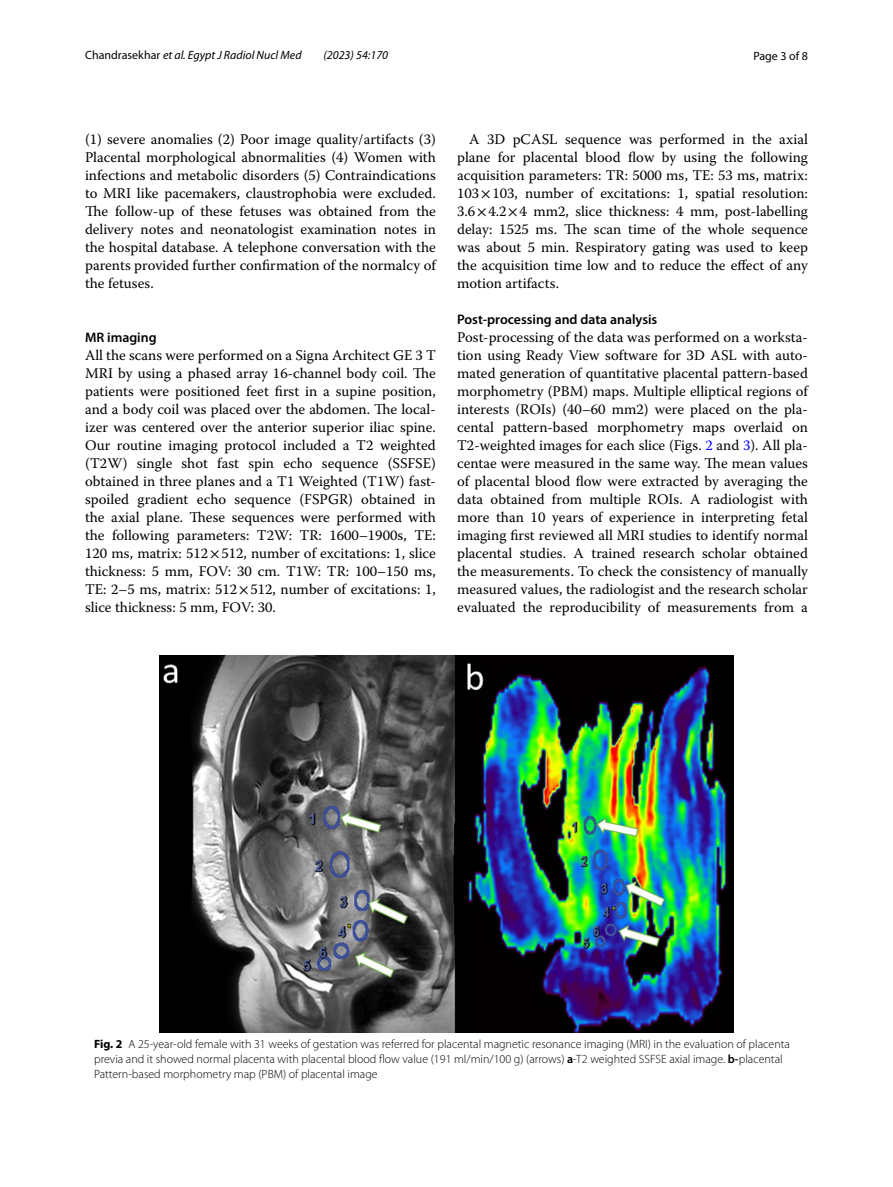
<style>
.page{position:relative;width:893px;height:1187px;background:#fff}
.page>*{position:absolute;margin:0;border:0;box-sizing:border-box;transform-origin:0 0}
.t1{font:14.7px/18px "Warnock Pro";color:#000;text-align:justify}
.t2{font:600 13.8px "Myriad Pro";color:#000}
.t3{font:300 12px/15px "Myriad Pro";color:#000}
.t4{font:italic 12px "Myriad Pro";color:#000}
.t5{font:12px "Myriad Pro";color:#000}
.s1{font-style:normal}
.s2{font-family:"STIX"}
.s3{color:#00f}
.s4{font-weight:700}
.s5{font-weight:600}
</style>
<div class="page">
<img style="left:160px;top:655px;width:573px;height:377px">
<p class="t4" style="left:85px;top:48px;width:218px"><span class="s1">Chandrasekhar</span> et al. Egypt J Radiol Nucl Med</p>
<p class="t4" style="left:323px;top:48px;width:66px">(2023) 54:170</p>
<p class="t5" style="left:753px;top:48px;width:56px">Page 3 of 8</p>
<p class="t1" style="left:85px;top:130px;width:352px">(1) severe anomalies (2) Poor image quality/artifacts (3)<br>Placental morphological abnormalities (4) Women with infections and metabolic disorders (5) Contraindications to MRI like pacemakers, claustrophobia were excluded.<br>The follow-up of these fetuses was obtained from the delivery notes and neonatologist examination notes in the hospital database. A telephone conversation with the parents provided further confirmation of the normalcy of the fetuses.</p>
<p class="t2" style="left:85px;top:328px;width:73px">MR imaging</p>
<p class="t1" style="left:85px;top:346px;width:352px">All the scans were performed on a Signa Architect GE 3 T MRI by using a phased array 16-channel body coil. The patients were positioned feet first in a supine position, and a body coil was placed over the abdomen. The local&shy;izer was centered over the anterior superior iliac spine.<br>Our routine imaging protocol included a T2 weighted (T2W) single shot fast spin echo sequence (SSFSE) obtained in three planes and a T1 Weighted (T1W) fast&shy;spoiled gradient echo sequence (FSPGR) obtained in the axial plane. These sequences were performed with the following parameters: T2W: TR: 1600–1900s, TE:<br>120 ms, matrix: 512<span class="s2">×</span>512, number of excitations: 1, slice thickness: 5 mm, FOV: 30 cm. T1W: TR: 100–150 ms, TE: 2–5 ms, matrix: 512<span class="s2">×</span>512, number of excitations: 1, slice thickness: 5 mm, FOV: 30.</p>
<p class="t1" style="left:457px;top:130px;width:352px;text-indent:12px">A 3D pCASL sequence was performed in the axial plane for placental blood flow by using the following acquisition parameters: TR: 5000 ms, TE: 53 ms, matrix:<br>103<span class="s2">×</span>103, number of excitations: 1, spatial resolution:<br>3.6<span class="s2">×</span>4.2<span class="s2">×</span>4 mm2, slice thickness: 4 mm, post-labelling delay: 1525 ms. The scan time of the whole sequence was about 5 min. Respiratory gating was used to keep the acquisition time low and to reduce the effect of any motion artifacts.</p>
<p class="t2" style="left:457px;top:310px;width:202px">Post‑processing and data analysis</p>
<p class="t1" style="left:457px;top:328px;width:352px">Post-processing of the data was performed on a worksta&shy;tion using Ready View software for 3D ASL with auto&shy;mated generation of quantitative placental pattern-based morphometry (PBM) maps. Multiple elliptical regions of interests (ROIs) (40–60 mm2) were placed on the pla&shy;cental pattern-based morphometry maps overlaid on T2-weighted images for each slice (Figs. <span class="s3">2</span> and <span class="s3">3</span>). All pla&shy;centae were measured in the same way. The mean values of placental blood flow were extracted by averaging the data obtained from multiple ROIs. A radiologist with more than 10 years of experience in interpreting fetal imaging first reviewed all MRI studies to identify normal placental studies. A trained research scholar obtained the measurements. To check the consistency of manually measured values, the radiologist and the research scholar evaluated the reproducibility of measurements from a</p>
<p class="t3" style="left:94px;top:1036px;width:697px"><span class="s4">Fig. 2</span> A 25-year-old female with 31 weeks of gestation was referred for placental magnetic resonance imaging (MRI) in the evaluation of placenta previa and it showed normal placenta with placental blood flow value (191 ml/min/100 g) (arrows) <span class="s5">a</span>-T2 weighted SSFSE axial image. <span class="s5">b-</span>placental<br>Pattern-based morphometry map (PBM) of placental image</p>
</div>
